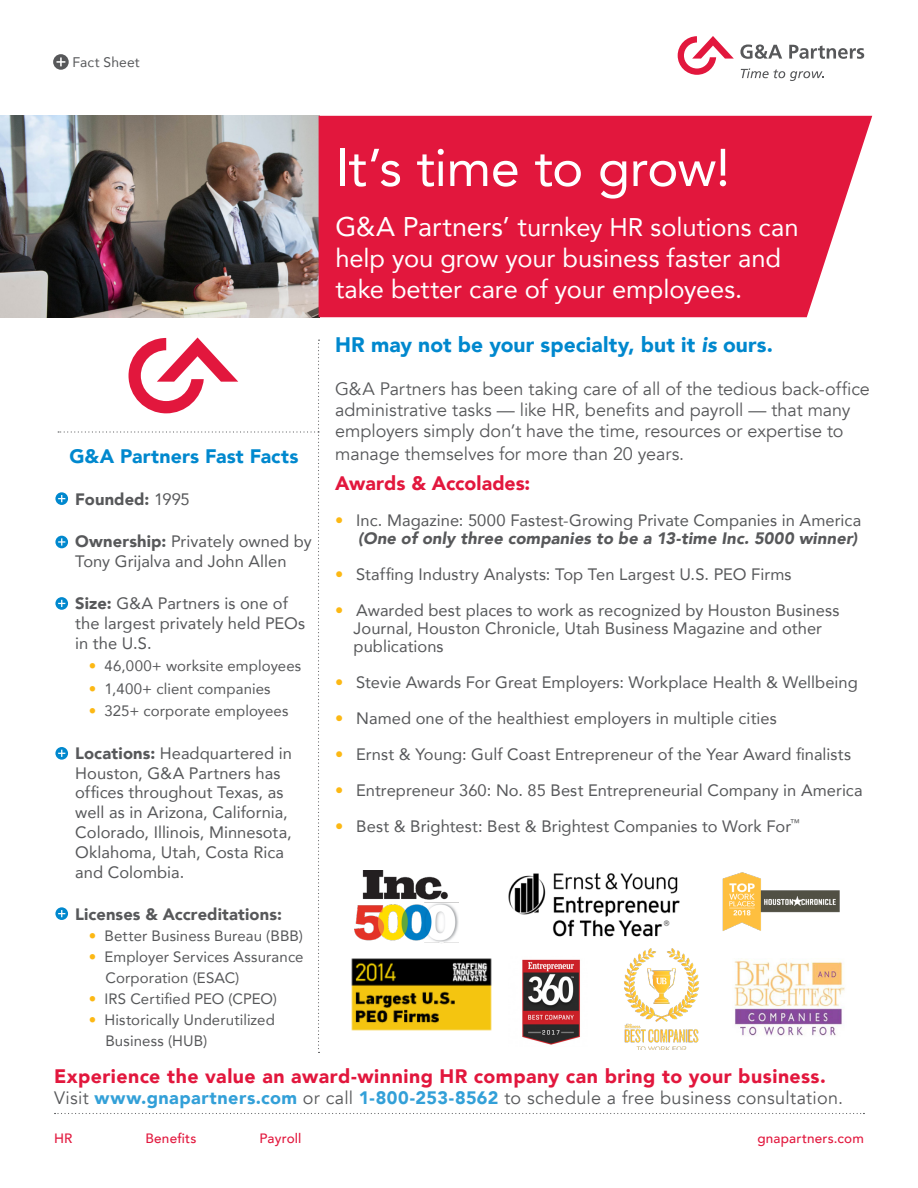
<style>
.page{position:relative;width:918px;height:1188px;background:#fff}
.page>*{position:absolute;margin:0;border:0;box-sizing:border-box;transform-origin:0 0}
.Headline{font:52.5px "Avenir";letter-spacing:-.01em;color:#fff}
.Headline-2{font:25.5px/30.6px "Avenir";letter-spacing:-.005em;color:#fff}
.Intro_Page_Copy{font:900 21px "Avenir";letter-spacing:.005em;color:#0088ce}
.Body_Copy{font:900 19.5px "Avenir";letter-spacing:.02em;color:#e2173d}
.Body_Copy-2{font:900 19.5px "Avenir";letter-spacing:.01em;color:#0088ce}
.Body_Copy-3{font:900 19.5px "Avenir";color:#e2173d}
.Body_Copy-4{font:18px/21px "Avenir";color:#57585a}
.Body_Copy-5{font:18px "Avenir";letter-spacing:.02em;color:#57585a}
.Body_Copy-6{font:16.5px/19.8px "Avenir";letter-spacing:.005em;color:#57585a}
.Body_Copy-7{font:900 16.5px "Avenir";letter-spacing:.005em;color:#57585a}
.Body_Copy-8{font:15px/21px "Avenir";letter-spacing:.005em;color:#57585a}
.Body_Copy-9{font:13.8px "Avenir";letter-spacing:.01em;color:#57585a}
.t1{font:500 13.5px "Avenir";letter-spacing:.015em;color:#e2173d}
.s1{font-weight:400}
.s2{font-weight:900}
.s3{color:#fcb814}
.s4{font-size:27px}
.s5{font-style:italic}
.s6{font-weight:900;font-style:italic}
.s7{font-weight:900;color:#33a0d8}
</style>
<div class="page">
<svg style="left:678px;top:36px;width:56px;height:39px"></svg>
<svg style="left:740px;top:45px;width:42px;height:14px"></svg>
<svg style="left:789px;top:45px;width:75px;height:14px"></svg>
<svg style="left:741px;top:68px;width:83px;height:13px"></svg>
<img style="left:0;top:116px;width:319px;height:201px">
<svg style="left:55px;top:1113px;width:809px;height:1px"></svg>
<svg style="left:53px;top:54px;width:16px;height:16px"></svg>
<svg style="left:57px;top:57px;width:8px;height:9px"></svg>
<div style="left:319px;top:116px;width:553px;height:201px;background:#e2173d"></div>
<img style="left:351px;top:958px;width:141px;height:73px">
<img style="left:734px;top:958px;width:111px;height:78px">
<svg style="left:55px;top:597px;width:13px;height:13px"></svg>
<svg style="left:55px;top:747px;width:13px;height:13px"></svg>
<svg style="left:55px;top:536px;width:13px;height:12px"></svg>
<svg style="left:55px;top:907px;width:13px;height:13px"></svg>
<img style="left:354px;top:871px;width:105px;height:72px">
<img style="left:508px;top:873px;width:172px;height:64px">
<img style="left:722px;top:872px;width:118px;height:59px">
<img style="left:522px;top:959px;width:58px;height:86px">
<img style="left:624px;top:948px;width:76px;height:102px">
<svg style="left:55px;top:492px;width:13px;height:13px"></svg>
<svg style="left:58px;top:338px;width:262px;height:715px"></svg>
<p class="Body_Copy-9" style="left:72px;top:51px;width:69px">Fact Sheet</p>
<p class="Body_Copy-2" style="left:69px;top:439px;width:231px">G&amp;A Partners Fast Facts</p>
<p class="Body_Copy-7" style="left:75px;top:485px;width:116px">Founded: <span class="s1">1995</span></p>
<p class="Body_Copy-6" style="left:75px;top:531px;width:238px"><span class="s2">Ownership:</span> Privately owned by<br>Tony Grijalva and John Allen</p>
<p class="Body_Copy-6" style="left:75px;top:593px;width:231px"><span class="s2">Size:</span> G&amp;A Partners is one of the largest privately held PEOs in the U.S.</p>
<p class="Body_Copy-8" style="left:89px;top:655px;width:214px"><span class="s3">•</span> 46,000+ worksite employees</p>
<p class="Body_Copy-8" style="left:89px;top:678px;width:183px"><span class="s3">•</span> 1,400+ client companies</p>
<p class="Body_Copy-8" style="left:89px;top:700px;width:201px"><span class="s3">•</span> 325+ corporate employees</p>
<p class="Body_Copy-6" style="left:75px;top:743px;width:218px"><span class="s2">Locations:</span> Headquartered in<br>Houston, G&amp;A Partners has offices throughout Texas, as well as in Arizona, California,<br>Colorado, Illinois, Minnesota,<br>Oklahoma, Utah, Costa Rica and Colombia.</p>
<p class="Body_Copy-7" style="left:75px;top:900px;width:208px">Licenses &amp; Accreditations:</p>
<p class="Body_Copy-8" style="left:89px;top:925px;width:216px"><span class="s3">•</span> Better Business Bureau (BBB)</p>
<p class="Body_Copy-8" style="left:105px;top:946px;width:200px;text-indent:-17px"><span class="s3">•</span> Employer Services Assurance<br>Corporation (ESAC)</p>
<p class="Body_Copy-8" style="left:89px;top:988px;width:190px"><span class="s3">•</span> IRS Certified PEO (CPEO)</p>
<p class="Body_Copy-8" style="left:105px;top:1009px;width:171px;text-indent:-17px"><span class="s3">•</span> Historically Underutilized<br>Business (HUB)</p>
<p class="Headline" style="left:335px;top:126px;width:396px">It’s time to grow!</p>
<p class="Headline-2" style="left:335px;top:212px;width:465px"><span class="s4">G&amp;A Partners’ t</span>urnkey HR solutions can help you grow your business faster and take better care of your employees.</p>
<p class="Intro_Page_Copy" style="left:335px;top:327px;width:439px">HR may not be your specialty, but it <span class="s5">is</span> ours.</p>
<p class="Body_Copy-4" style="left:335px;top:379px;width:536px">G&amp;A Partners has been taking care of all of the tedious back-office administrative tasks — like HR, benefits and payroll — that many employers simply don’t have the time, resources or expertise to</p>
<p class="Body_Copy-4" style="left:335px;top:444px;width:351px">manage themselves for more than 20 years.</p>
<p class="Body_Copy-3" style="left:335px;top:466px;width:197px">Awards &amp; Accolades:</p>
<p class="Body_Copy-6" style="left:335px;top:511px;width:528px;line-height:18px;text-align:right"><span class="s3">•</span> Inc. Magazine: 5000 Fastest-Growing Private Companies in America <span class="s6">(One of only three companies to be a 13-time Inc. 5000 winner)</span></p>
<p class="Body_Copy-6" style="left:335px;top:564px;width:458px"><span class="s3">•</span> Staffing Industry Analysts: Top Ten Largest U.S. PEO Firms</p>
<p class="Body_Copy-6" style="left:335px;top:600px;width:506px"><span class="s3">•</span> Awarded best places to work as recognized by Houston Business</p>
<p class="Body_Copy-6" style="left:354px;top:618px;width:470px">Journal, Houston Chronicle, Utah Business Magazine and other</p>
<p class="Body_Copy-6" style="left:354px;top:636px;width:92px">publications</p>
<p class="Body_Copy-6" style="left:335px;top:672px;width:524px"><span class="s3">•</span> Stevie Awards For Great Employers: Workplace Health &amp; Wellbeing</p>
<p class="Body_Copy-6" style="left:335px;top:708px;width:443px"><span class="s3">•</span> Named one of the healthiest employers in multiple cities</p>
<p class="Body_Copy-6" style="left:335px;top:744px;width:518px"><span class="s3">•</span> Ernst &amp; Young: Gulf Coast Entrepreneur of the Year Award finalists</p>
<p class="Body_Copy-6" style="left:335px;top:780px;width:529px"><span class="s3">•</span> Entrepreneur 360: No. 85 Best Entrepreneurial Company in America</p>
<p class="Body_Copy-6" style="left:335px;top:816px;width:466px"><span class="s3">•</span> Best &amp; Brightest: Best &amp; Brightest Companies to Work For<sup>™</sup></p>
<p class="Body_Copy" style="left:54px;top:1059px;width:774px">Experience the value an award-winning HR company can bring to your business.</p>
<p class="Body_Copy-5" style="left:54px;top:1087px;width:791px">Visit <span class="s7">www.gnapartners.com</span> or call <span class="s7">1-800-253-8562</span> to schedule a free business consultation.</p>
<p class="t1" style="left:54px;top:1127px;width:20px">HR</p>
<p class="t1" style="left:145px;top:1127px;width:53px">Benefits</p>
<p class="t1" style="left:260px;top:1127px;width:43px">Payroll</p>
<p class="t1" style="left:757px;top:1127px;width:108px">gnapartners.com</p>
</div>
